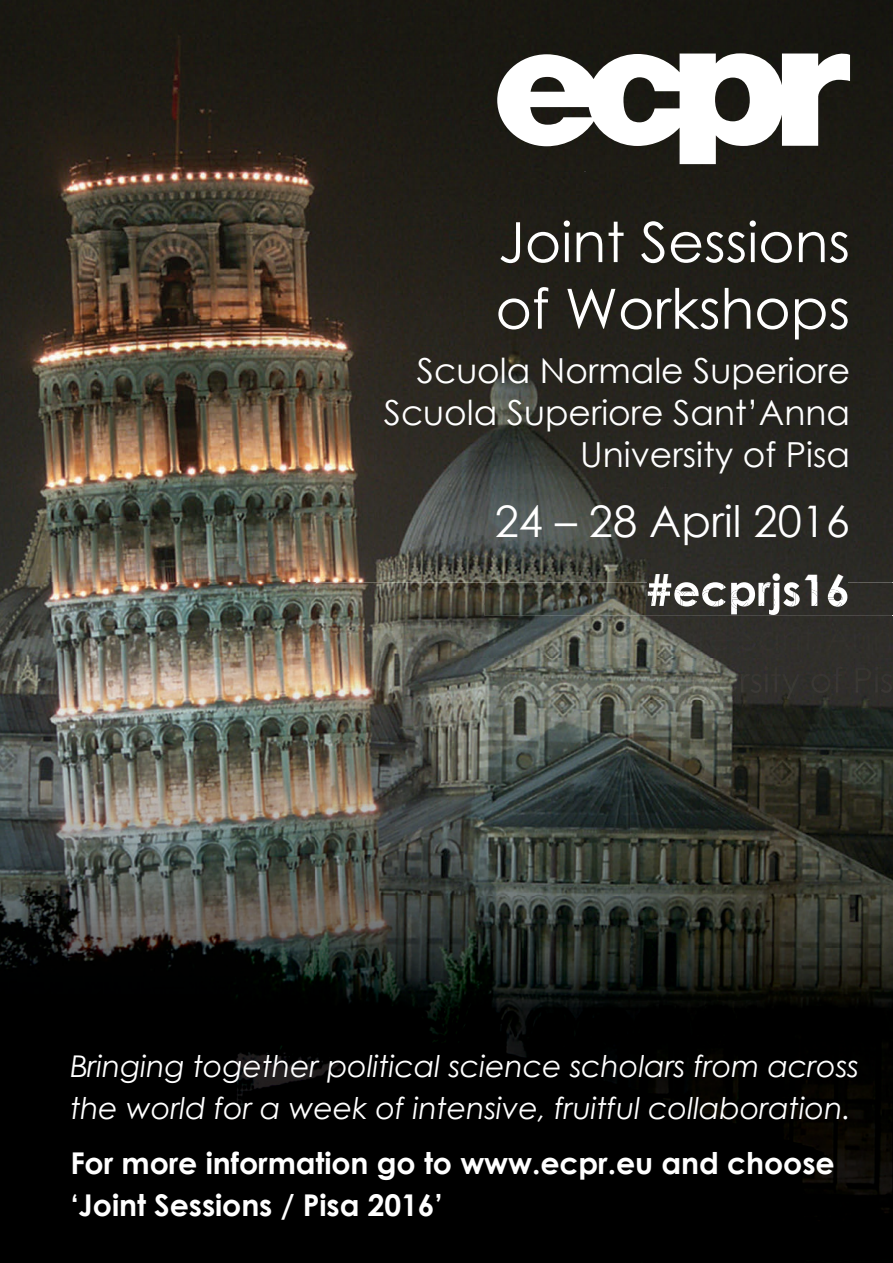
<style>
.page{position:relative;width:893px;height:1263px;background:#fff}
.page>*{position:absolute;margin:0;border:0;box-sizing:border-box;transform-origin:0 0}
.t1{font:55.5px/66.6px "Century Gothic";color:#fff}
.t2{font:43.5px "Century Gothic";color:#fff}
.t3{font:34.5px/42px "Century Gothic";color:#fff;text-align:right}
.t4{font:italic 30px/42px "Century Gothic";letter-spacing:-.005em;color:#fff}
.t5{font:700 30px/42px "Century Gothic";letter-spacing:-.005em;color:#fff}
</style>
<div class="page">
<img style="left:0;top:0;width:893px;height:583px">
<svg style="left:497px;top:53px;width:353px;height:111px"></svg>
<img style="left:0;top:583px;width:893px;height:680px">
<img style="left:484px;top:583px;width:409px;height:32px">
<img style="left:648px;top:583px;width:199px;height:32px">
<img style="left:451px;top:625px;width:442px;height:32px">
<img style="left:650px;top:667px;width:243px;height:32px">
<h1 class="t1" style="left:496px;top:208px;width:356px">Joint Sessions of Workshops</h1>
<p class="t3" style="left:384px;top:349px;width:468px">Scuola Normale Superiore<br>Scuola Superiore Sant’Anna<br>University of Pisa</p>
<h2 class="t2" style="left:495px;top:491px;width:357px">24 – 28 April 2016</h2>
<p class="t4" style="left:70px;top:1044px;width:790px">Bringing together political science scholars from across the world for a week of intensive, fruitful collaboration.</p>
<p class="t5" style="left:70px;top:1140px;width:766px">For more information go to www.ecpr.eu and choose ‘Joint Sessions / Pisa 2016’</p>
</div>
